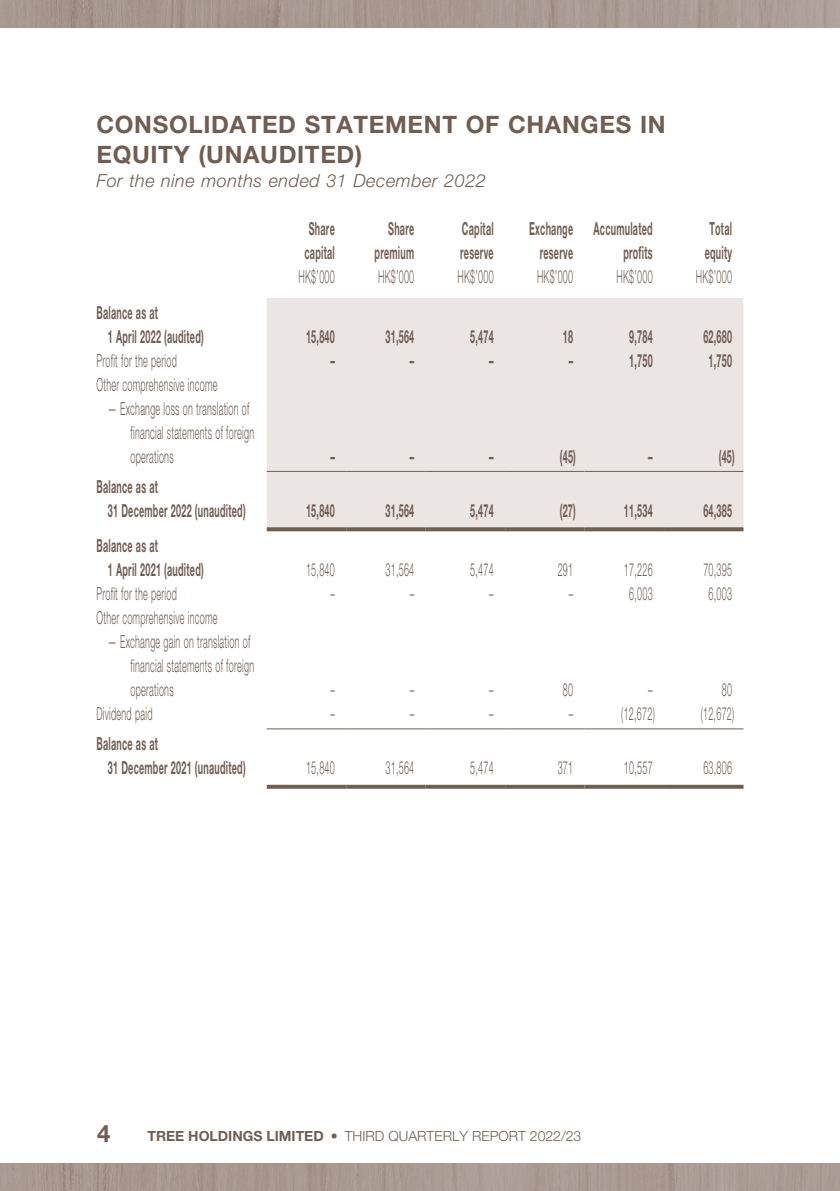
<style>
.page{position:relative;width:840px;height:1191px;background:#fff}
.page>*{position:absolute;margin:0;border:0;box-sizing:border-box;transform-origin:0 0}
.t1{font:700 24px/30px "Helvetica Neue LT Std";letter-spacing:.03em;color:#725d51}
.t2{font:300 18px/24px "Helvetica Neue LT Std";letter-spacing:.03em;color:#725d51;scale:.5 1}
.t3{font:700 18px/24px "Helvetica Neue LT Std";letter-spacing:.03em;color:#725d51;scale:.5 1}
.t4{font:italic 300 18px "Helvetica Neue LT Std";letter-spacing:.03em;color:#725d51}
.t5{font:300 14px "Helvetica Neue LT Std";color:#725d51}
.s1{font-weight:700}
</style>
<div class="page">
<img style="left:0;top:0;width:840px;height:1191px">
<div style="left:0;top:28px;width:839px;height:1134px;background:#fff"></div>
<div style="left:266px;top:298px;width:477px;height:229px;background:#ebe5e3"></div>
<hr style="left:266px;top:471px;width:80px;height:1px;background:#725d51">
<hr style="left:346px;top:471px;width:79px;height:1px;background:#725d51">
<hr style="left:425px;top:471px;width:80px;height:1px;background:#725d51">
<hr style="left:505px;top:471px;width:79px;height:1px;background:#725d51">
<hr style="left:584px;top:471px;width:79px;height:1px;background:#725d51">
<hr style="left:663px;top:471px;width:80px;height:1px;background:#725d51">
<svg style="left:266px;top:527px;width:80px;height:4px"></svg>
<svg style="left:346px;top:527px;width:79px;height:4px"></svg>
<svg style="left:425px;top:527px;width:80px;height:4px"></svg>
<svg style="left:505px;top:527px;width:79px;height:4px"></svg>
<svg style="left:584px;top:527px;width:79px;height:4px"></svg>
<svg style="left:663px;top:527px;width:80px;height:4px"></svg>
<hr style="left:266px;top:728px;width:80px;height:1px;background:#725d51">
<hr style="left:346px;top:728px;width:79px;height:1px;background:#725d51">
<hr style="left:425px;top:728px;width:80px;height:1px;background:#725d51">
<hr style="left:505px;top:728px;width:79px;height:1px;background:#725d51">
<hr style="left:584px;top:728px;width:79px;height:1px;background:#725d51">
<hr style="left:663px;top:728px;width:80px;height:1px;background:#725d51">
<svg style="left:266px;top:784px;width:80px;height:4px"></svg>
<svg style="left:346px;top:784px;width:79px;height:4px"></svg>
<svg style="left:425px;top:784px;width:80px;height:4px"></svg>
<svg style="left:505px;top:784px;width:79px;height:4px"></svg>
<svg style="left:584px;top:784px;width:79px;height:4px"></svg>
<svg style="left:663px;top:784px;width:80px;height:4px"></svg>
<h1 class="t1" style="left:96px;top:109px;width:570px">CONSOLIDATED STATEMENT OF CHANGES IN<br>EQUITY (UNAUDITED)</h1>
<p class="t4" style="left:96px;top:170px;width:390px">For the nine months ended 31 December 2022</p>
<p class="t3" style="left:304px;top:216px;width:62px">Share capital</p>
<p class="t3" style="left:374px;top:216px;width:81px;text-align:right">Share premium</p>
<p class="t3" style="left:460px;top:216px;width:69px">Capital reserve</p>
<p class="t3" style="left:529px;top:216px;width:90px;text-align:center">Exchange reserve</p>
<p class="t3" style="left:593px;top:216px;width:120px;text-align:right">Accumulated profits</p>
<p class="t3" style="left:704px;top:216px;width:56px">Total equity</p>
<p class="t2" style="left:298px;top:265px;width:74px">HK$’000</p>
<p class="t2" style="left:378px;top:265px;width:74px">HK$’000</p>
<p class="t2" style="left:457px;top:265px;width:74px">HK$’000</p>
<p class="t2" style="left:536px;top:265px;width:74px">HK$’000</p>
<p class="t2" style="left:616px;top:265px;width:74px">HK$’000</p>
<p class="t2" style="left:695px;top:265px;width:74px">HK$’000</p>
<p class="t3" style="left:108px;top:300px;width:193px;text-indent:-11px">Balance as at<br>1 April 2022 (audited)</p>
<p class="t3" style="left:306px;top:324px;width:59px">15,840</p>
<p class="t3" style="left:385px;top:324px;width:59px">31,564</p>
<p class="t3" style="left:470px;top:324px;width:49px">5,474</p>
<p class="t3" style="left:562px;top:324px;width:22px">18</p>
<p class="t3" style="left:628px;top:324px;width:49px">9,784</p>
<p class="t3" style="left:703px;top:324px;width:59px">62,680</p>
<p class="t2" style="left:96px;top:348px;width:162px">Profit for the period</p>
<p class="t3" style="left:330px;top:348px;width:10px">–</p>
<p class="t3" style="left:409px;top:348px;width:10px">–</p>
<p class="t3" style="left:489px;top:348px;width:10px">–</p>
<p class="t3" style="left:568px;top:348px;width:10px">–</p>
<p class="t3" style="left:628px;top:348px;width:49px">1,750</p>
<p class="t3" style="left:708px;top:348px;width:49px">1,750</p>
<p class="t2" style="left:96px;top:372px;width:243px">Other comprehensive income</p>
<p class="t2" style="left:130px;top:396px;width:248px;text-indent:-23px">— Exchange loss on translation of financial statements of foreign operations</p>
<p class="t3" style="left:330px;top:444px;width:10px">–</p>
<p class="t3" style="left:409px;top:444px;width:10px">–</p>
<p class="t3" style="left:489px;top:444px;width:10px">–</p>
<p class="t3" style="left:559px;top:444px;width:34px">(45)</p>
<p class="t3" style="left:647px;top:444px;width:10px">–</p>
<p class="t3" style="left:718px;top:444px;width:34px">(45)</p>
<p class="t3" style="left:108px;top:474px;width:277px;text-indent:-11px">Balance as at<br>31 December 2022 (unaudited)</p>
<p class="t3" style="left:108px;top:533px;width:193px;text-indent:-11px">Balance as at<br>1 April 2021 (audited)</p>
<p class="t3" style="left:306px;top:498px;width:59px">15,840</p>
<p class="t3" style="left:385px;top:498px;width:59px">31,564</p>
<p class="t3" style="left:470px;top:498px;width:49px">5,474</p>
<p class="t3" style="left:559px;top:498px;width:34px">(27)</p>
<p class="t3" style="left:623px;top:498px;width:59px">11,534</p>
<p class="t3" style="left:703px;top:498px;width:59px">64,385</p>
<p class="t2" style="left:306px;top:557px;width:59px">15,840</p>
<p class="t2" style="left:385px;top:557px;width:59px">31,564</p>
<p class="t2" style="left:470px;top:557px;width:49px">5,474</p>
<p class="t2" style="left:557px;top:557px;width:33px">291</p>
<p class="t2" style="left:623px;top:557px;width:59px">17,226</p>
<p class="t2" style="left:703px;top:557px;width:59px">70,395</p>
<p class="t2" style="left:96px;top:581px;width:162px">Profit for the period</p>
<p class="t2" style="left:330px;top:581px;width:10px">–</p>
<p class="t2" style="left:409px;top:581px;width:10px">–</p>
<p class="t2" style="left:489px;top:581px;width:10px">–</p>
<p class="t2" style="left:568px;top:581px;width:10px">–</p>
<p class="t2" style="left:628px;top:581px;width:49px">6,003</p>
<p class="t2" style="left:708px;top:581px;width:49px">6,003</p>
<p class="t2" style="left:96px;top:605px;width:243px">Other comprehensive income</p>
<p class="t2" style="left:130px;top:629px;width:248px;text-indent:-23px">— Exchange gain on translation of financial statements of foreign operations</p>
<p class="t2" style="left:330px;top:677px;width:10px">–</p>
<p class="t2" style="left:409px;top:677px;width:10px">–</p>
<p class="t2" style="left:489px;top:677px;width:10px">–</p>
<p class="t2" style="left:562px;top:677px;width:22px">80</p>
<p class="t2" style="left:647px;top:677px;width:10px">–</p>
<p class="t2" style="left:721px;top:677px;width:22px">80</p>
<p class="t2" style="left:96px;top:701px;width:113px">Dividend paid</p>
<p class="t2" style="left:330px;top:701px;width:10px">–</p>
<p class="t2" style="left:409px;top:701px;width:10px">–</p>
<p class="t2" style="left:489px;top:701px;width:10px">–</p>
<p class="t2" style="left:568px;top:701px;width:10px">–</p>
<p class="t2" style="left:621px;top:701px;width:69px">(12,672)</p>
<p class="t2" style="left:700px;top:701px;width:69px">(12,672)</p>
<p class="t3" style="left:108px;top:731px;width:277px;text-indent:-11px">Balance as at<br>31 December 2021 (unaudited)</p>
<p class="t2" style="left:306px;top:755px;width:59px">15,840</p>
<p class="t2" style="left:385px;top:755px;width:59px">31,564</p>
<p class="t2" style="left:470px;top:755px;width:49px">5,474</p>
<p class="t2" style="left:557px;top:755px;width:33px">371</p>
<p class="t2" style="left:623px;top:755px;width:59px">10,557</p>
<p class="t2" style="left:703px;top:755px;width:59px">63,806</p>
<h1 class="t1" style="left:97px;top:1118px;width:15px">4</h1>
<p class="t5" style="left:147px;top:1127px;width:435px"><span class="s1">TREE HOLDINGS LIMITED</span> • THIRD QUARTERLY REPORT 2022/23</p>
</div>
